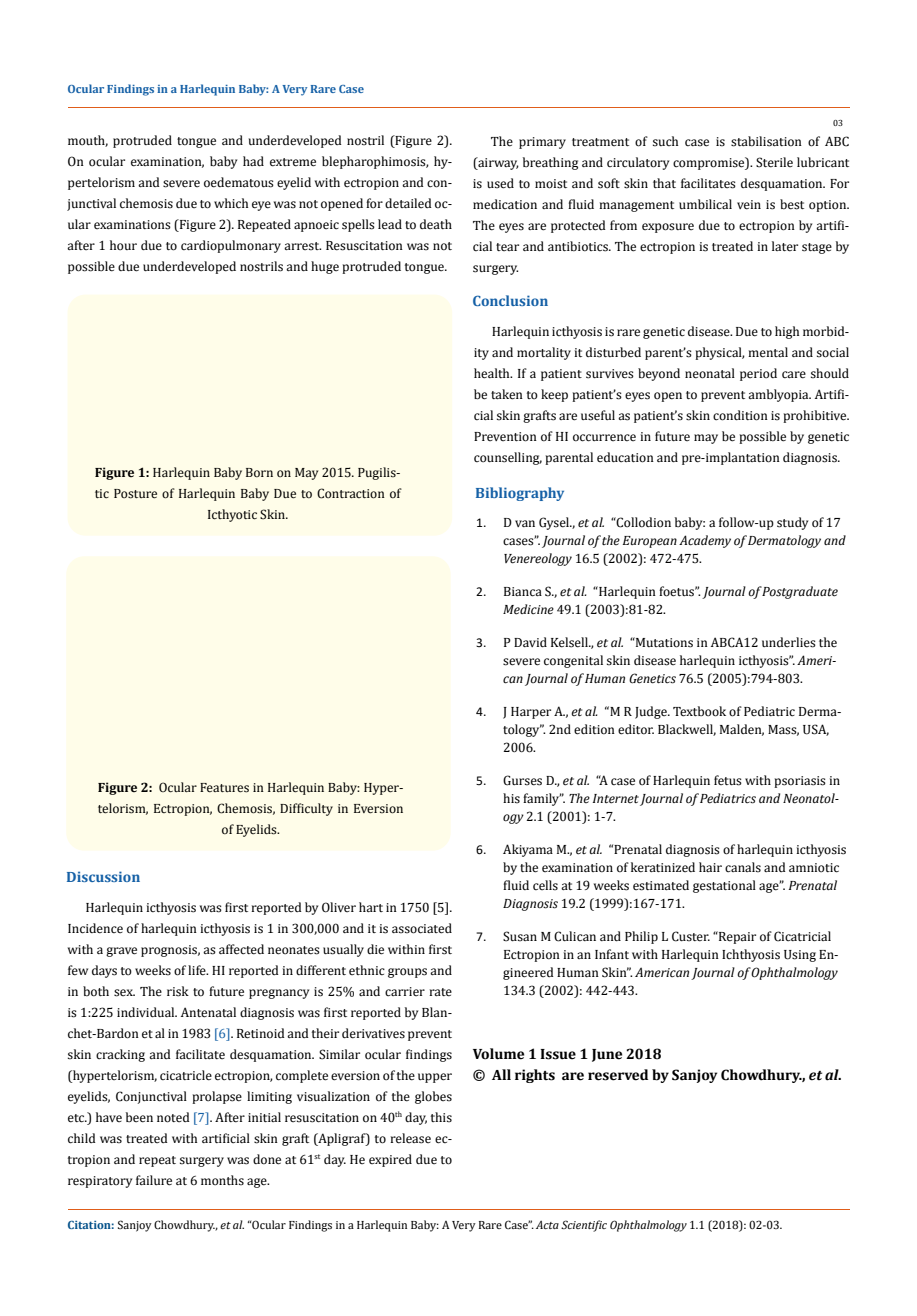
<style>
.page{position:relative;width:917px;height:1316px;background:#fff}
.page>*{position:absolute;margin:0;border:0;box-sizing:border-box;transform-origin:0 0}
.t1{font:700 15px/21px "Cambria";color:#000}
.t2{font:700 15px "Cambria";color:#1560a6}
.t3{font:13.5px/21px "Cambria";color:#000;text-align:justify}
.t4{font:12px "Cambria";color:#000}
.t5{font:700 12px "Cambria";color:#1560a6}
.t6{font:9px "Cambria";color:#000}
.s1{font-weight:700}
.s2{color:#1560a6}
.s3{font-family:"Calibri"}
.s4{font-style:italic}
.s5{font-weight:700;color:#035089}
</style>
<div class="page">
<div style="left:66px;top:556px;width:384px;height:294px;background:#fffde9;border-radius:18px"></div>
<div style="left:68px;top:294px;width:384px;height:241px;background:#fffde9;border-radius:18px"></div>
<hr style="left:68px;top:108px;width:781px;height:1px;background:#e05d1a">
<hr style="left:68px;top:1209px;width:781px;height:1px;background:#e05d1a">
<p class="t5" style="left:68px;top:81px;width:298px">Ocular Findings in a Harlequin Baby: A Very Rare Case</p>
<p class="t3" style="left:68px;top:130px;width:386px">mouth, protruded tongue and underdeveloped nostril (Figure 2).<br>On ocular examination, baby had extreme blepharophimosis, hy&shy;pertelorism and severe oedematous eyelid with ectropion and con&shy;junctival chemosis due to which eye was not opened for detailed oc&shy;ular examinations (Figure 2). Repeated apnoeic spells lead to death after 1 hour due to cardiopulmonary arrest. Resuscitation was not possible due underdeveloped nostrils and huge protruded tongue.</p>
<p class="t3" style="left:95px;top:462px;width:307px;text-align:center"><span class="s1">Figure 1:</span> Harlequin Baby Born on May 2015. Pugilis&shy;tic Posture of Harlequin Baby Due to Contraction of<br>Icthyotic Skin.</p>
<p class="t3" style="left:98px;top:776px;width:307px;text-align:center"><span class="s1">Figure 2:</span> Ocular Features in Harlequin Baby: Hyper&shy;telorism, Ectropion, Chemosis, Difficulty in Eversion of Eyelids.</p>
<p class="t2" style="left:66px;top:866px;width:76px">Discussion</p>
<p class="t3" style="left:67px;top:896px;width:386px;text-indent:18px">Harlequin icthyosis was first reported by Oliver hart in 1750 [5].<br>Incidence of harlequin icthyosis is 1 in 300,000 and it is associated with a grave prognosis, as affected neonates usually die within first few days to weeks of life. HI reported in different ethnic groups and in both sex. The risk to future pregnancy is 25% and carrier rate is 1:225 individual. Antenatal diagnosis was first reported by Blan&shy;chet-Bardon et al in 1983 <span class="s2">[6]</span>. Retinoid and their derivatives prevent skin cracking and facilitate desquamation. Similar ocular findings (hypertelorism, cicatricle ectropion, complete eversion of the upper eyelids, Conjunctival prolapse limiting visualization of the globes etc.) have been noted <span class="s2">[7]</span>. After initial resuscitation on 40<sup>th</sup> day, this child was treated with artificial skin graft (Apligraf) to release ec&shy;tropion and repeat surgery was done at 61<sup>st</sup> day. He expired due to respiratory failure at 6 months age.</p>
<p class="t6" style="left:833px;top:118px;width:11px">03</p>
<p class="t3" style="left:473px;top:131px;width:378px;text-indent:18px">The primary treatment of such case is stabilisation of ABC (airway, breathing and circulatory compromise). Sterile lubricant is used to moist and soft skin that facilitates desquamation. For medication and fluid management umbilical vein is best option.<br>The eyes are protected from exposure due to ectropion by artifi&shy;cial tear and antibiotics. The ectropion is treated in later stage by surgery.</p>
<p class="t2" style="left:472px;top:290px;width:77px">Conclusion</p>
<p class="t3" style="left:474px;top:320px;width:377px;text-indent:18px">Harlequin icthyosis is rare genetic disease. Due to high morbid&shy;ity and mortality it disturbed parent’s physical, mental and social health. If a patient survives beyond neonatal period care should be taken to keep patient’s eyes open to prevent amblyopia. Artifi&shy;cial skin grafts are useful as patient’s skin condition is prohibitive.<br>Prevention of HI occurrence in future may be possible by genetic counselling, parental education and pre-implantation diagnosis.</p>
<p class="t2" style="left:475px;top:482px;width:91px">Bibliography</p>
<p class="t3" style="left:503px;top:513px;width:343px;line-height:18px;text-align:left;text-indent:-27px"><span class="s3">1.</span> D van Gysel., <span class="s4">et al.</span> “Collodion baby: a follow-up study of 17 cases”. <span class="s4">Journal of the European Academy of Dermatology and<br>Venereology</span> 16.5 (2002): 472-475.</p>
<p class="t3" style="left:503px;top:582px;width:336px;line-height:18px;text-indent:-27px"><span class="s3">2.</span> Bianca S., <span class="s4">et al.</span> “Harlequin foetus”. <span class="s4">Journal of Postgraduate<br>Medicine</span> 49.1 (2003):81-82.</p>
<p class="t3" style="left:503px;top:633px;width:336px;line-height:18px;text-indent:-27px"><span class="s3">3.</span> P David Kelsell., <span class="s4">et al.</span> “Mutations in ABCA12 underlies the severe congenital skin disease harlequin icthyosis”. <span class="s4">Ameri&shy;can Journal of Human Genetics</span> 76.5 (2005):794-803.</p>
<p class="t3" style="left:503px;top:702px;width:340px;line-height:18px;text-align:left;text-indent:-27px"><span class="s3">4.</span> J Harper A., <span class="s4">et al.</span> “M R Judge. Textbook of Pediatric Derma&shy;tology”. 2nd edition editor. Blackwell, Malden, Mass, USA,<br>2006.</p>
<p class="t3" style="left:503px;top:771px;width:338px;line-height:18px;text-indent:-27px"><span class="s3">5.</span> Gurses D., <span class="s4">et al.</span> “A case of Harlequin fetus with psoriasis in his family”. <span class="s4">The Internet Journal of Pediatrics and Neonatol&shy;ogy</span> 2.1 (2001): 1-7.</p>
<p class="t3" style="left:503px;top:840px;width:345px;line-height:18px;text-align:left;text-indent:-27px"><span class="s3">6.</span> Akiyama M., <span class="s4">et al.</span> “Prenatal diagnosis of harlequin icthyosis by the examination of keratinized hair canals and amniotic fluid cells at 19 weeks estimated gestational age”. <span class="s4">Prenatal Diagnosis</span> 19.2 (1999):167-171.</p>
<p class="t3" style="left:503px;top:927px;width:337px;line-height:18px;text-align:left;text-indent:-27px"><span class="s3">7.</span> Susan M Culican and Philip L Custer. “Repair of Cicatricial Ectropion in an Infant with Harlequin Ichthyosis Using En&shy;gineered Human Skin”. <span class="s4">American Journal of Ophthalmology </span>134.3 (2002): 442-443.</p>
<p class="t1" style="left:473px;top:1043px;width:370px">Volume 1 Issue 1 June 2018<br>© All rights are reserved by Sanjoy Chowdhury., <span class="s4">et al</span>.</p>
<p class="t4" style="left:68px;top:1217px;width:716px"><span class="s5">Citation:</span> Sanjoy Chowdhury., <span class="s4">et al</span>. “Ocular Findings in a Harlequin Baby: A Very Rare Case”. <span class="s4">Acta Scientific Ophthalmology</span> 1.1 (2018): 02-03.</p>
</div>
